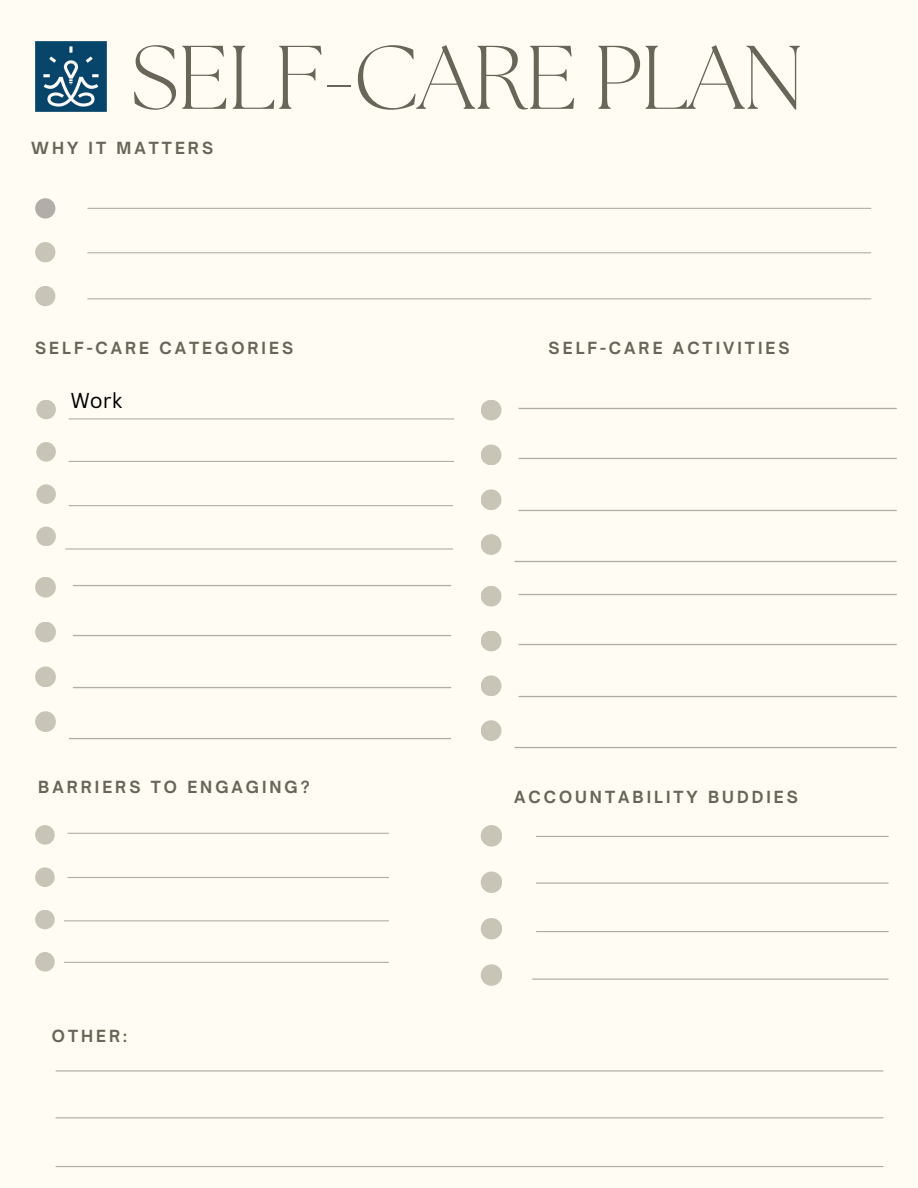
<style>
.page{position:relative;width:918px;height:1188px;background:#fffdf3}
.page>*{position:absolute;margin:0;border:0;box-sizing:border-box;transform-origin:0 0}
.t1{font:300 90px "The Seasons";letter-spacing:-.02em;color:#696559}
.t2{font:21px "Canva Sans";color:#000}
.t3{font:700 16.05px "Open Sauce One";letter-spacing:.19em;color:#696559}
</style>
<div class="page">
<hr style="left:88px;top:208px;width:783px;height:1px;background:#b2ada8">
<hr style="left:88px;top:252px;width:783px;height:1px;background:#b2ada8">
<hr style="left:88px;top:298px;width:783px;height:1px;background:#b2ada8">
<div style="left:35px;top:577px;width:21px;height:21px;background:#c8c4b6;border-radius:50%"></div>
<div style="left:35px;top:622px;width:21px;height:20px;background:#c8c4b6;border-radius:50%"></div>
<div style="left:35px;top:666px;width:21px;height:21px;background:#c8c4b6;border-radius:50%"></div>
<div style="left:35px;top:711px;width:21px;height:21px;background:#c8c4b6;border-radius:50%"></div>
<hr style="left:69px;top:418px;width:385px;height:1px;background:#b2ada8">
<hr style="left:69px;top:461px;width:385px;height:1px;background:#b2ada8">
<hr style="left:69px;top:505px;width:384px;height:1px;background:#b2ada8">
<hr style="left:66px;top:548px;width:387px;height:2px;background:#b2ada8">
<div style="left:35px;top:198px;width:20px;height:21px;background:#b2ada8;border-radius:50%"></div>
<div style="left:35px;top:242px;width:20px;height:20px;background:#c8c4b6;border-radius:50%"></div>
<div style="left:35px;top:286px;width:20px;height:20px;background:#c8c4b6;border-radius:50%"></div>
<div style="left:35px;top:825px;width:20px;height:20px;background:#c8c4b6;border-radius:50%"></div>
<div style="left:35px;top:867px;width:20px;height:20px;background:#c8c4b6;border-radius:50%"></div>
<div style="left:35px;top:910px;width:20px;height:19px;background:#c8c4b6;border-radius:50%"></div>
<div style="left:35px;top:952px;width:20px;height:20px;background:#c8c4b6;border-radius:50%"></div>
<hr style="left:68px;top:833px;width:321px;height:1px;background:#b2ada8">
<hr style="left:68px;top:877px;width:321px;height:1px;background:#b2ada8">
<hr style="left:64px;top:920px;width:324px;height:1px;background:#b2ada8">
<div style="left:481px;top:825px;width:21px;height:22px;background:#c8c4b6;border-radius:50%"></div>
<div style="left:481px;top:872px;width:21px;height:21px;background:#c8c4b6;border-radius:50%"></div>
<div style="left:481px;top:918px;width:21px;height:21px;background:#c8c4b6;border-radius:50%"></div>
<div style="left:481px;top:964px;width:21px;height:22px;background:#c8c4b6;border-radius:50%"></div>
<hr style="left:536px;top:836px;width:352px;height:1px;background:#b2ada8">
<hr style="left:536px;top:882px;width:352px;height:2px;background:#b2ada8">
<hr style="left:536px;top:931px;width:352px;height:1px;background:#b2ada8">
<hr style="left:533px;top:979px;width:355px;height:1px;background:#b2ada8">
<div style="left:36px;top:400px;width:20px;height:19px;background:#c8c4b6;border-radius:50%"></div>
<div style="left:36px;top:442px;width:20px;height:20px;background:#c8c4b6;border-radius:50%"></div>
<div style="left:36px;top:484px;width:20px;height:20px;background:#c8c4b6;border-radius:50%"></div>
<div style="left:36px;top:527px;width:20px;height:19px;background:#c8c4b6;border-radius:50%"></div>
<hr style="left:73px;top:585px;width:378px;height:1px;background:#b2ada8">
<hr style="left:73px;top:635px;width:378px;height:1px;background:#b2ada8">
<hr style="left:73px;top:687px;width:378px;height:1px;background:#b2ada8">
<hr style="left:69px;top:738px;width:382px;height:1px;background:#b2ada8">
<div style="left:481px;top:400px;width:20px;height:20px;background:#c8c4b6;border-radius:50%"></div>
<div style="left:481px;top:445px;width:20px;height:20px;background:#c8c4b6;border-radius:50%"></div>
<div style="left:481px;top:489px;width:20px;height:21px;background:#c8c4b6;border-radius:50%"></div>
<div style="left:481px;top:534px;width:20px;height:21px;background:#c8c4b6;border-radius:50%"></div>
<hr style="left:519px;top:408px;width:377px;height:1px;background:#b2ada8">
<hr style="left:519px;top:458px;width:377px;height:1px;background:#b2ada8">
<hr style="left:519px;top:510px;width:377px;height:1px;background:#b2ada8">
<hr style="left:515px;top:561px;width:381px;height:1px;background:#b2ada8">
<div style="left:481px;top:586px;width:20px;height:21px;background:#c8c4b6;border-radius:50%"></div>
<div style="left:481px;top:631px;width:20px;height:20px;background:#c8c4b6;border-radius:50%"></div>
<div style="left:481px;top:675px;width:20px;height:21px;background:#c8c4b6;border-radius:50%"></div>
<div style="left:481px;top:720px;width:20px;height:21px;background:#c8c4b6;border-radius:50%"></div>
<hr style="left:519px;top:594px;width:377px;height:1px;background:#b2ada8">
<hr style="left:519px;top:644px;width:377px;height:1px;background:#b2ada8">
<hr style="left:519px;top:696px;width:377px;height:1px;background:#b2ada8">
<hr style="left:515px;top:747px;width:381px;height:1px;background:#b2ada8">
<hr style="left:64px;top:962px;width:324px;height:1px;background:#b2ada8">
<hr style="left:56px;top:1070px;width:827px;height:2px;background:#b2ada8">
<hr style="left:56px;top:1117px;width:827px;height:1px;background:#b2ada8">
<hr style="left:56px;top:1166px;width:827px;height:1px;background:#b2ada8">
<img style="left:35px;top:41px;width:71px;height:71px">
<p class="t1" style="left:130px;top:37px;width:675px">SELF-CARE PLAN</p>
<p class="t3" style="left:31px;top:138px;width:183px">WHY IT MATTERS</p>
<p class="t3" style="left:35px;top:338px;width:260px">SELF-CARE CATEGORIES</p>
<p class="t2" style="left:70px;top:386px;width:53px">Work</p>
<p class="t3" style="left:38px;top:777px;width:273px">BARRIERS TO ENGAGING?</p>
<p class="t3" style="left:52px;top:1026px;width:77px">OTHER:</p>
<p class="t3" style="left:549px;top:338px;width:243px">SELF-CARE ACTIVITIES</p>
<p class="t3" style="left:514px;top:787px;width:286px">ACCOUNTABILITY BUDDIES</p>
</div>
